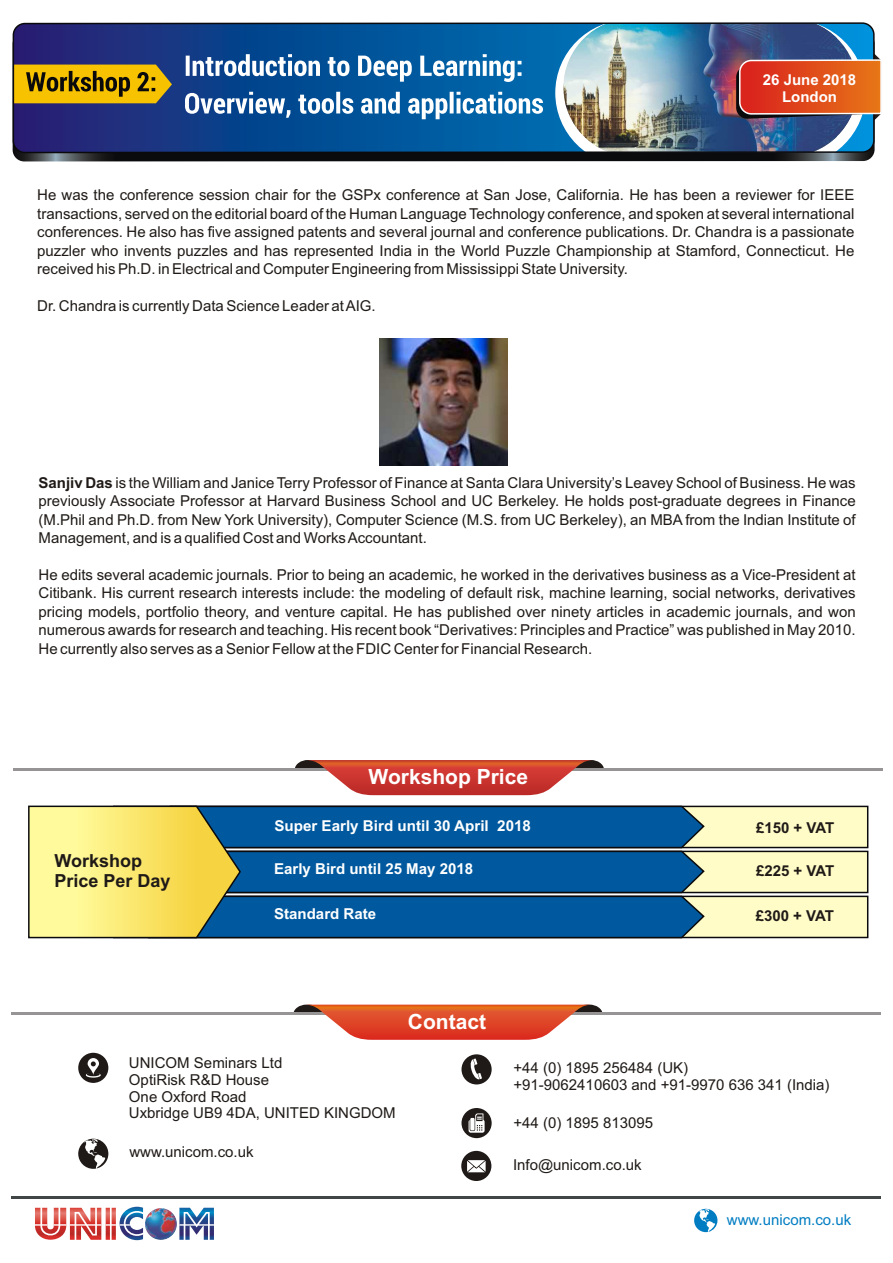
<style>
.page{position:relative;width:893px;height:1263px;background:#fff}
.page>*{position:absolute;margin:0;border:0;box-sizing:border-box;transform-origin:0 0}
.t1{font:700 21px "Arial";color:#fff}
.t2{font:700 18px/20.1px "Arial";color:#1f1a17}
.t3{font:15px/18.5px "Arial";color:#1f1a17;text-align:justify}
.t4{font:700 15px/16.8px "Arial";color:#fff;text-align:center}
.t5{font:700 15px "Arial";letter-spacing:-.035em;color:#1f1a17}
.t6{font:15px "Arial";color:#007dc2}
.s1{font-weight:700}
</style>
<div class="page">
<img style="left:35px;top:1206px;width:179px;height:35px">
<hr style="left:12px;top:1197px;width:869px;height:2px;background:#404545">
<svg style="left:694px;top:1209px;width:23px;height:23px"></svg>
<img style="left:13px;top:32px;width:862px;height:129px;border-radius:12px">
<img style="left:13px;top:23px;width:861px;height:130px;border-radius:12px">
<svg style="left:16px;top:65px;width:156px;height:38px;background:#be9709"></svg>
<svg style="left:185px;top:54px;width:358px;height:65px"></svg>
<div style="left:13px;top:22px;width:862px;height:131px;border:2px solid #0a0a0d;border-radius:12px"></div>
<img style="left:555px;top:23px;width:326px;height:130px">
<svg style="left:28px;top:805px;width:841px;height:134px;background:#6e9695"></svg>
<svg style="left:295px;top:760px;width:11px;height:8px"></svg>
<svg style="left:593px;top:760px;width:11px;height:8px"></svg>
<hr style="left:13px;top:768px;width:869px;height:2px;background:#969494">
<img style="left:306px;top:760px;width:287px;height:35px">
<svg style="left:293px;top:1005px;width:12px;height:8px"></svg>
<svg style="left:592px;top:1005px;width:11px;height:8px"></svg>
<hr style="left:11px;top:1013px;width:870px;height:2px;background:#969494">
<img style="left:305px;top:1005px;width:287px;height:35px">
<div style="left:78px;top:1053px;width:30px;height:30px;background:#1f1a17;border-radius:50%"></div>
<svg style="left:86px;top:1058px;width:15px;height:19px"></svg>
<div style="left:461px;top:1054px;width:31px;height:30px;background:#1f1a17;border-radius:50%"></div>
<svg style="left:470px;top:1058px;width:12px;height:22px"></svg>
<div style="left:461px;top:1108px;width:31px;height:30px;background:#1f1a17;border-radius:50%"></div>
<svg style="left:469px;top:1113px;width:16px;height:20px"></svg>
<div style="left:461px;top:1151px;width:30px;height:30px;background:#1f1a17;border-radius:50%"></div>
<svg style="left:467px;top:1160px;width:19px;height:12px"></svg>
<svg style="left:78px;top:1139px;width:30px;height:30px"></svg>
<img style="left:380px;top:338px;width:127px;height:128px">
<p class="t4" style="left:763px;top:73px;width:95px">26 June 2018<br>London</p>
<p class="t3" style="left:37px;top:187px;width:819px">He was the conference session chair for the GSPx conference at San Jose, California. He has been a reviewer for IEEE transactions, served on the editorial board of the Human Language Technology conference, and spoken at several international conferences. He also has five assigned patents and several journal and conference publications. Dr. Chandra is a passionate puzzler who invents puzzles and has represented India in the World Puzzle Championship at Stamford, Connecticut. He received his Ph.D. in Electrical and Computer Engineering from Mississippi State University.</p>
<p class="t3" style="left:37px;top:298px;width:340px">Dr. Chandra is currently Data Science Leader at AIG.</p>
<p class="t3" style="left:39px;top:475px;width:819px"><span class="s1">Sanjiv Das</span> is the William and Janice Terry Professor of Finance at Santa Clara University’s Leavey School of Business. He was previously Associate Professor at Harvard Business School and UC Berkeley. He holds post-graduate degrees in Finance (M.Phil and Ph.D. from New York University), Computer Science (M.S. from UC Berkeley), an MBA from the Indian Institute of Management, and is a qualified Cost and Works Accountant.</p>
<p class="t3" style="left:39px;top:567px;width:819px">He edits several academic journals. Prior to being an academic, he worked in the derivatives business as a Vice-President at Citibank. His current research interests include: the modeling of default risk, machine learning, social networks, derivatives pricing models, portfolio theory, and venture capital. He has published over ninety articles in academic journals, and won numerous awards for research and teaching. His recent book “Derivatives: Principles and Practice” was published in May 2010.<br>He currently also serves as a Senior Fellow at the FDIC Center for Financial Research.</p>
<p class="t2" style="left:54px;top:852px;width:118px">Workshop<br>Price Per Day</p>
<h1 class="t1" style="left:369px;top:769px;width:161px">Workshop Price</h1>
<p class="t4" style="left:274px;top:818px;width:258px">Super Early Bird until 30 April 2018</p>
<p class="t5" style="left:756px;top:822px;width:80px">£150 + VAT</p>
<p class="t4" style="left:274px;top:862px;width:200px">Early Bird until 25 May 2018</p>
<p class="t4" style="left:274px;top:907px;width:103px">Standard Rate</p>
<p class="t5" style="left:756px;top:865px;width:80px">£225 + VAT</p>
<p class="t5" style="left:756px;top:910px;width:80px">£300 + VAT</p>
<h1 class="t1" style="left:408px;top:1013px;width:80px">Contact</h1>
<p class="t3" style="left:129px;top:1056px;width:268px;line-height:16.8px;text-align:left">UNICOM Seminars Ltd<br>OptiRisk R&amp;D House<br>One Oxford Road<br>Uxbridge UB9 4DA, UNITED KINGDOM</p>
<p class="t3" style="left:513px;top:1061px;width:318px;line-height:16.8px">+44 (0) 1895 256484 (UK)<br>+91-9062410603 and +91-9970 636 341 (India)</p>
<p class="t3" style="left:513px;top:1114px;width:141px">+44 (0) 1895 813095</p>
<p class="t3" style="left:513px;top:1157px;width:130px">Info@unicom.co.uk</p>
<p class="t3" style="left:129px;top:1144px;width:126px">www.unicom.co.uk</p>
<p class="t6" style="left:727px;top:1214px;width:126px">www.unicom.co.uk</p>
</div>
